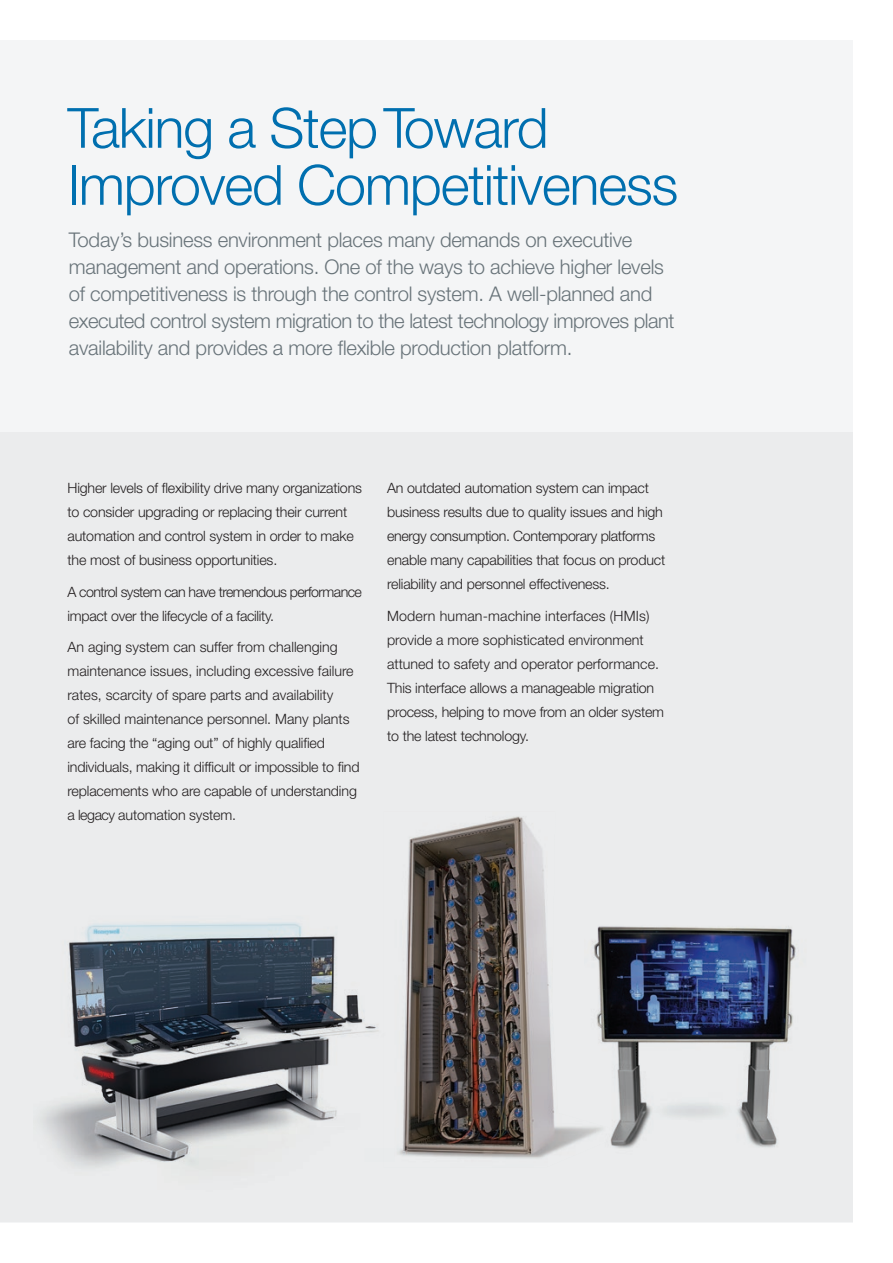
<style>
.page{position:relative;width:893px;height:1263px;background:#fff}
.page>*{position:absolute;margin:0;border:0;box-sizing:border-box;transform-origin:0 0}
.t1{font:300 55.5px/57px "Helvetica Neue";letter-spacing:-.02em;color:#006faf}
.t2{font:300 20.25px/27px "Helvetica Neue";letter-spacing:-.01em;color:#687379}
.t3{font:300 14.25px/24px "Helvetica Neue";letter-spacing:-.01em;color:#231f20}
.t4{font:300 14.25px/24px "Helvetica Neue";letter-spacing:-.04em;color:#231f20}
</style>
<div class="page">
<div style="left:0;top:41px;width:852px;height:1181px;background:#f4f5f6"></div>
<div style="left:0;top:432px;width:852px;height:790px;background:#ebeced"></div>
<img style="left:398px;top:816px;width:186px;height:343px">
<img style="left:40px;top:922px;width:339px;height:245px">
<img style="left:584px;top:926px;width:212px;height:222px">
<p class="t1" style="left:68px;top:98px;width:612px">Taking a Step Toward<br>Improved Competitiveness</p>
<p class="t2" style="left:69px;top:226px;width:607px">Today’s business environment places many demands on executive management and operations. One of the ways to achieve higher levels of competitiveness is through the control system. A well-planned and executed control system migration to the latest technology improves plant availability and provides a more flexible production platform.</p>
<p class="t3" style="left:68px;top:476px;width:296px">Higher levels of flexibility drive many organizations to consider upgrading or replacing their current automation and control system in order to make the most of business opportunities.</p>
<p class="t4" style="left:68px;top:579px;width:296px">A control system can have tremendous performance impact over the lifecycle of a facility.</p>
<p class="t3" style="left:68px;top:635px;width:294px">An aging system can suffer from challenging maintenance issues, including excessive failure rates, scarcity of spare parts and availability<br>of skilled maintenance personnel. Many plants are facing the “aging out” of highly qualified individuals, making it difficult or impossible to find replacements who are capable of understanding a legacy automation system.</p>
<p class="t3" style="left:387px;top:476px;width:280px">An outdated automation system can impact business results due to quality issues and high energy consumption. Contemporary platforms enable many capabilities that focus on product reliability and personnel effectiveness.</p>
<p class="t3" style="left:387px;top:603px;width:279px">Modern human-machine interfaces (HMIs) provide a more sophisticated environment attuned to safety and operator performance.<br>This interface allows a manageable migration process, helping to move from an older system to the latest technology.</p>
</div>
